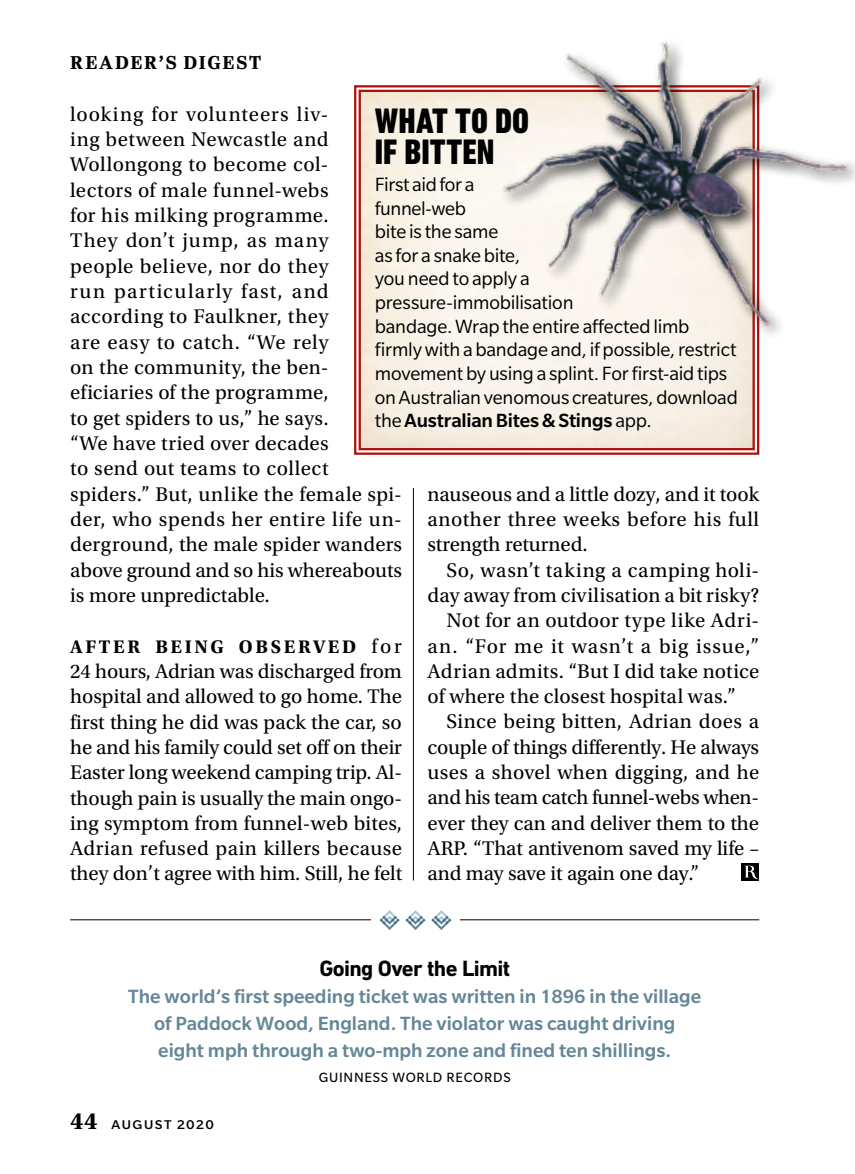
<style>
.page{position:relative;width:855px;height:1174px;background:#fff}
.page>*{position:absolute;margin:0;border:0;box-sizing:border-box;transform-origin:0 0}
.t1{font:800 condensed 36px/31.5px "DIN Next LT Pro";letter-spacing:.005em;color:#000}
.t2{font:700 22.5px "DIN Next LT Pro";letter-spacing:-.03em;color:#000}
.t3{font:20.7px/25.2px "Utopia Std";letter-spacing:.015em;color:#000;text-align:justify}
.t4{font:20.7px/23.6px "Slate Pro";letter-spacing:-.01em;color:#000}
.t5{font:500 20.7px/27px "Slate Pro";color:#648798;text-align:center}
.t6{font:20.7px "Utopia Std";letter-spacing:-.005em;color:#000}
.t7{font:20.7px "Utopia Std";letter-spacing:-.015em;color:#000}
.t8{font:20.7px "Utopia Std";letter-spacing:.035em;color:#000}
.t9{font:20.7px "Utopia Std";letter-spacing:.04em;color:#000}
.t10{font:20.7px "Utopia Std";letter-spacing:-.01em;color:#000}
.t11{font:700 19.12px "Utopia Std";letter-spacing:.135em;color:#000}
.t12{font:18.45px "Slate Pro";letter-spacing:.055em;color:#000}
.t13{font:700 18px "Ysobel Pro";letter-spacing:.09em;color:#000}
.t14{font:14.62px "Slate Pro";letter-spacing:.05em;color:#000}
.s1{font-weight:400;font-size:20.7px}
.s2{font-weight:500}
.s3{font-family:"Utopia Std Bold Capt";font-size:24.75px}
</style>
<div class="page">
<hr style="left:413px;top:488px;width:1px;height:392px;background:#000">
<svg style="left:354px;top:85px;width:406px;height:370px"></svg>
<svg style="left:357px;top:89px;width:399px;height:362px;background:#f6ece2"></svg>
<div style="left:741px;top:863px;width:18px;height:17px;background:#000"></div>
<svg style="left:744px;top:865px;width:15px;height:14px"></svg>
<hr style="left:70px;top:919px;width:689px;height:1px;background:#000">
<div style="left:371px;top:907px;width:88px;height:26px;background:#fff"></div>
<svg style="left:379px;top:910px;width:73px;height:20px"></svg>
<img style="left:483px;top:41px;width:372px;height:311px">
<p class="t13" style="left:70px;top:52px;width:192px">READER’S DIGEST</p>
<p class="t3" style="left:70px;top:102px;width:333px;text-align:left">looking for volunteers liv-<br>ing between Newcastle and<br>Wollongong to become col-<br>lectors of male funnel-webs<br>for his milking programme.<br>They don’t jump, as many<br>people believe, nor do they<br>run particularly fast, and according to Faulkner, they<br>are easy to catch. “We rely<br>on the community, the ben&shy;eficiaries of the programme,<br>to get spiders to us,” he says.<br>“We have tried over decades<br>to send out teams to collect spiders.” But, unlike the female spi&shy;der, who spends her entire life un&shy;derground, the male spider wanders above ground and so his whereabouts is more unpredictable.</p>
<p class="t11" style="left:70px;top:635px;width:333px">AFTER BEING OBSERVED <span class="s1">for</span></p>
<p class="t3" style="left:70px;top:659px;width:333px">24 hours, Adrian was discharged from hospital and allowed to go home. The first thing he did was pack the car, so he and his family could set off on their Easter long weekend camping trip. Al&shy;though pain is usually the main ongo&shy;ing symptom from funnel-web bites, Adrian refused pain killers because they don’t agree with him. Still, he felt</p>
<h1 class="t1" style="left:375px;top:105px;width:156px">WHAT TO DO<br>IF BITTEN</h1>
<p class="t4" style="left:375px;top:172px;width:364px">First aid for a<br>funnel-web<br>bite is the same<br>as for a snake bite,<br>you need to apply a<br>pressure-immobilisation<br>bandage. Wrap the entire affected limb firmly with a bandage and, if possible, restrict movement by using a splint. For first-aid tips on Australian venomous creatures, download the <span class="s2">Australian Bites &amp; Stings</span> app.</p>
<p class="t3" style="left:427px;top:482px;width:333px">nauseous and a little dozy, and it took another three weeks before his full strength returned.</p>
<p class="t8" style="left:446px;top:558px;width:314px">So, wasn’t taking a camping holi-</p>
<p class="t3" style="left:427px;top:583px;width:333px">day away from civilisation a bit risky?</p>
<p class="t3" style="left:446px;top:608px;width:314px">Not for an outdoor type like Adri-</p>
<p class="t9" style="left:427px;top:634px;width:333px">an. “For me it wasn’t a big issue,”</p>
<p class="t3" style="left:427px;top:659px;width:333px">Adrian admits. “But I did take notice</p>
<p class="t3" style="left:427px;top:684px;width:310px">of where the closest hospital was.”</p>
<p class="t3" style="left:446px;top:709px;width:314px">Since being bitten, Adrian does a</p>
<p class="t6" style="left:427px;top:736px;width:333px">couple of things differently. He always</p>
<p class="t3" style="left:427px;top:760px;width:333px">uses a shovel when digging, and he</p>
<p class="t7" style="left:427px;top:786px;width:333px">and his team catch funnel-webs when-</p>
<p class="t3" style="left:427px;top:811px;width:333px">ever they can and deliver them to the</p>
<p class="t3" style="left:427px;top:836px;width:333px">ARP. “That antivenom saved my life –</p>
<p class="t10" style="left:427px;top:862px;width:273px">and may save it again one day.”</p>
<p class="t2" style="left:319px;top:955px;width:192px">Going Over the Limit</p>
<p class="t5" style="left:128px;top:982px;width:574px">The world’s first speeding ticket was written in 1896 in the village of Paddock Wood, England. The violator was caught driving<br>eight mph through a two-mph zone and fined ten shillings.</p>
<p class="t14" style="left:319px;top:1069px;width:193px">GUINNESS WORLD RECORDS</p>
<p class="t12" style="left:70px;top:1113px;width:145px"><span class="s3">44</span> August 2020</p>
</div>
